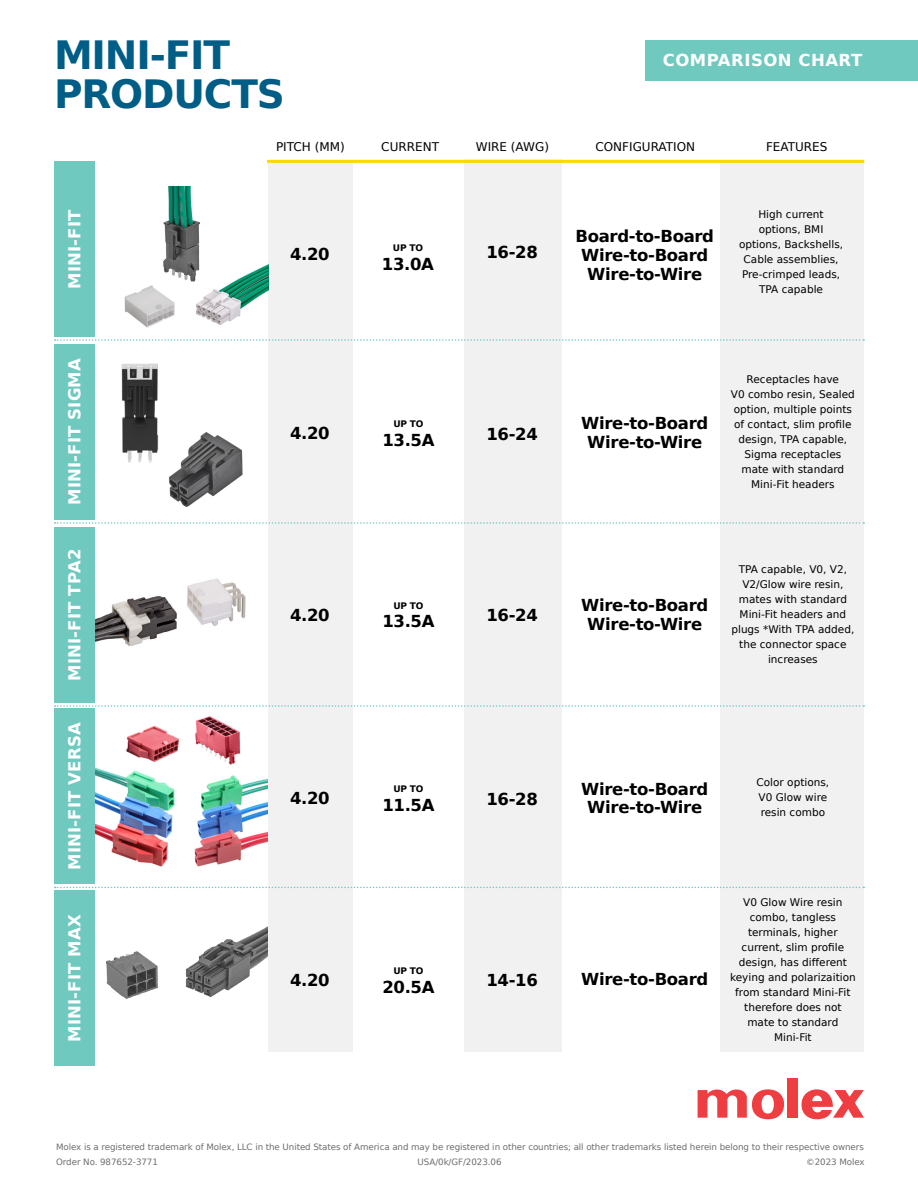
<style>
.page{position:relative;width:918px;height:1188px;background:#fff}
.page>*{position:absolute;margin:0;border:0;box-sizing:border-box;transform-origin:0 0}
.t1{font:700 39px "Bitstream Vera Sans";letter-spacing:-.03em;color:#005d86}
.t2{font:700 16.5px/18.6px "Bitstream Vera Sans";letter-spacing:-.02em;color:#000;text-align:center}
.t3{font:700 16.5px "Bitstream Vera Sans";letter-spacing:.01em;color:#fff}
.t4{font:700 16.5px "Bitstream Vera Sans";letter-spacing:.03em;color:#fff}
.t5{font:12px "Bitstream Vera Sans";color:#000}
.t6{font:10.5px/15px "Bitstream Vera Sans";color:#000;text-align:center}
.t7{font:700 9px "Bitstream Vera Sans";letter-spacing:-.02em;color:#000}
.t8{font:8.7px/15px "Bitstream Vera Sans";letter-spacing:-.01em;color:#6d6e71}
</style>
<div class="page">
<img style="left:94px;top:906px;width:174px;height:132px">
<img style="left:94px;top:739px;width:174px;height:143px">
<img style="left:94px;top:547px;width:152px;height:143px">
<div style="left:268px;top:162px;width:85px;height:890px;background:#f1f1f2"></div>
<div style="left:465px;top:160px;width:97px;height:892px;background:#f1f1f2"></div>
<div style="left:720px;top:162px;width:144px;height:890px;background:#f1f1f2"></div>
<div style="left:646px;top:40px;width:272px;height:41px;background:#70c9bf"></div>
<hr style="left:267px;top:160px;width:597px;height:3px;background:#fdd900">
<img style="left:163px;top:187px;width:37px;height:69px">
<img style="left:124px;top:256px;width:144px;height:72px">
<div style="left:54px;top:161px;width:40px;height:176px;background:#70c9bf"></div>
<div style="left:54px;top:344px;width:40px;height:175px;background:#70c9bf"></div>
<div style="left:54px;top:527px;width:40px;height:176px;background:#70c9bf"></div>
<div style="left:54px;top:708px;width:40px;height:176px;background:#70c9bf"></div>
<div style="left:54px;top:891px;width:40px;height:175px;background:#70c9bf"></div>
<svg style="left:55px;top:339px;width:809px;height:2px"></svg>
<svg style="left:55px;top:522px;width:809px;height:2px"></svg>
<svg style="left:55px;top:705px;width:809px;height:2px"></svg>
<svg style="left:55px;top:887px;width:809px;height:1px"></svg>
<img style="left:169px;top:435px;width:74px;height:72px">
<img style="left:94px;top:358px;width:120px;height:111px">
<img style="left:114px;top:705px;width:149px;height:73px">
<div style="left:787px;top:1078px;width:10px;height:40px;background:#ef3e42"></div>
<svg style="left:698px;top:1089px;width:86px;height:30px"></svg>
<svg style="left:802px;top:1089px;width:62px;height:30px"></svg>
<h1 class="t1" style="left:54px;top:32px;width:178px">MINI-FIT</h1>
<h1 class="t1" style="left:54px;top:71px;width:232px">PRODUCTS</h1>
<h2 class="t4" style="left:663px;top:51px;width:201px">COMPARISON CHART</h2>
<h2 class="t3" style="left:65px;top:289px;width:81px;rotate:-90deg">MINI-FIT</h2>
<h2 class="t3" style="left:65px;top:505px;width:148px;rotate:-90deg">MINI-FIT SIGMA</h2>
<h2 class="t3" style="left:65px;top:681px;width:133px;rotate:-90deg">MINI-FIT TPA2</h2>
<h2 class="t3" style="left:65px;top:870px;width:149px;rotate:-90deg">MINI-FIT VERSA</h2>
<h2 class="t3" style="left:65px;top:1042px;width:129px;rotate:-90deg">MINI-FIT MAX</h2>
<p class="t5" style="left:276px;top:139px;width:70px">PITCH (MM)</p>
<p class="t5" style="left:381px;top:139px;width:59px">CURRENT</p>
<p class="t5" style="left:476px;top:139px;width:75px">WIRE (AWG)</p>
<p class="t5" style="left:595px;top:139px;width:101px">CONFIGURATION</p>
<p class="t5" style="left:766px;top:139px;width:63px">FEATURES</p>
<h2 class="t2" style="left:290px;top:245px;width:41px">4.20</h2>
<p class="t7" style="left:393px;top:243px;width:32px">UP TO</p>
<h2 class="t2" style="left:382px;top:255px;width:54px">13.0A</h2>
<h2 class="t2" style="left:486px;top:243px;width:53px">16-28</h2>
<h2 class="t2" style="left:575px;top:227px;width:140px">Board-to-Board<br>Wire-to-Board<br>Wire-to-Wire</h2>
<p class="t6" style="left:739px;top:207px;width:106px">High current options, BMI options, Backshells,<br>Cable assemblies,<br>Pre-crimped leads,<br>TPA capable</p>
<h2 class="t2" style="left:290px;top:424px;width:41px">4.20</h2>
<p class="t7" style="left:393px;top:419px;width:32px">UP TO</p>
<h2 class="t2" style="left:382px;top:431px;width:54px">13.5A</h2>
<h2 class="t2" style="left:486px;top:425px;width:53px">16-24</h2>
<h2 class="t2" style="left:581px;top:414px;width:129px">Wire-to-Board<br>Wire-to-Wire</h2>
<p class="t6" style="left:731px;top:372px;width:125px">Receptacles have<br>V0 combo resin, Sealed option, multiple points of contact, slim profile design, TPA capable,<br>Sigma receptacles mate with standard<br>Mini-Fit headers</p>
<h2 class="t2" style="left:290px;top:606px;width:41px">4.20</h2>
<p class="t7" style="left:393px;top:601px;width:32px">UP TO</p>
<h2 class="t2" style="left:382px;top:612px;width:54px">13.5A</h2>
<h2 class="t2" style="left:486px;top:606px;width:53px">16-24</h2>
<h2 class="t2" style="left:581px;top:596px;width:129px">Wire-to-Board<br>Wire-to-Wire</h2>
<p class="t6" style="left:731px;top:561px;width:124px">TPA capable, V0, V2,<br>V2/Glow wire resin, mates with standard<br>Mini-Fit headers and plugs *With TPA added, the connector space increases</p>
<h2 class="t2" style="left:290px;top:789px;width:41px">4.20</h2>
<p class="t7" style="left:393px;top:784px;width:32px">UP TO</p>
<h2 class="t2" style="left:382px;top:796px;width:54px">11.5A</h2>
<h2 class="t2" style="left:486px;top:790px;width:53px">16-28</h2>
<h2 class="t2" style="left:581px;top:780px;width:129px">Wire-to-Board<br>Wire-to-Wire</h2>
<p class="t6" style="left:757px;top:775px;width:74px;text-align:left">Color options,<br>V0 Glow wire resin combo</p>
<h2 class="t2" style="left:290px;top:971px;width:41px">4.20</h2>
<p class="t7" style="left:393px;top:966px;width:32px">UP TO</p>
<h2 class="t2" style="left:382px;top:978px;width:54px">20.5A</h2>
<h2 class="t2" style="left:486px;top:971px;width:53px">14-16</h2>
<h2 class="t2" style="left:581px;top:970px;width:129px">Wire-to-Board</h2>
<p class="t6" style="left:730px;top:895px;width:127px">V0 Glow Wire resin combo, tangless terminals, higher current, slim profile design, has different keying and polarizaition from standard Mini-Fit therefore does not mate to standard<br>Mini-Fit</p>
<p class="t8" style="left:56px;top:1140px;width:809px">Molex is a registered trademark of Molex, LLC in the United States of America and may be registered in other countries; all other trademarks listed herein belong to their respective owners<br>Order No. 987652-3771</p>
<p class="t8" style="left:418px;top:1155px;width:85px">USA/0k/GF/2023.06</p>
<p class="t8" style="left:806px;top:1155px;width:60px">©2023 Molex</p>
</div>
